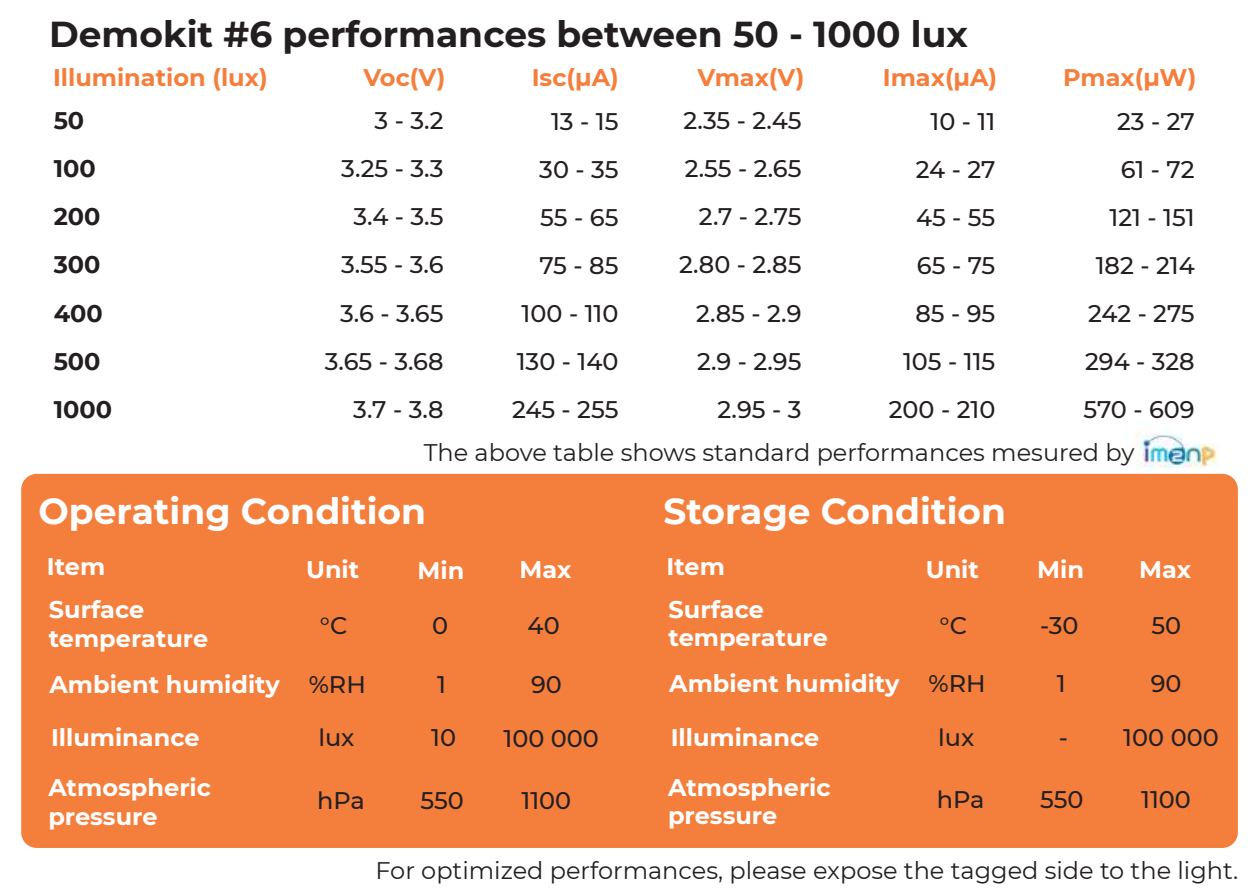
<style>
.page{position:relative;width:1259px;height:893px;background:#fff}
.page>*{position:absolute;margin:0;border:0;box-sizing:border-box;transform-origin:0 0}
.t1{font:700 36px "Montserrat";color:#231f20}
.t2{font:700 36px "Montserrat";color:#fff}
.t3{font:500 24px/48px "Montserrat";color:#231f20;text-align:right}
.t4{font:700 24px/28.8px "Montserrat";color:#fff}
.t5{font:24px "Montserrat";color:#231f20}
.t6{font:700 24px "Montserrat";color:#f47f3d}
.t7{font:700 24px/48px "Montserrat";color:#231f20}
</style>
<div class="page">
<img style="left:1125px;top:432px;width:107px;height:45px">
<div style="left:21px;top:474px;width:1217px;height:374px;background:#f47f3d;border-radius:16px"></div>
<h1 class="t1" style="left:49px;top:12px;width:920px">Demokit #6 performances between 50 - 1000 lux</h1>
<p class="t6" style="left:53px;top:63px;width:216px">Illumination (lux)</p>
<p class="t6" style="left:363px;top:63px;width:83px">Voc(V)</p>
<p class="t6" style="left:532px;top:63px;width:88px">Isc(µA)</p>
<p class="t6" style="left:697px;top:63px;width:108px">Vmax(V)</p>
<p class="t6" style="left:883px;top:63px;width:116px">Imax(µA)</p>
<p class="t6" style="left:1063px;top:63px;width:135px">Pmax(µW)</p>
<p class="t7" style="left:54px;top:97px;width:60px">50<br>100<br>200<br>300<br>400<br>500<br>1000</p>
<p class="t3" style="left:325px;top:97px;width:120px">3 - 3.2<br>3.25 - 3.3<br>3.4 - 3.5<br>3.55 - 3.6<br>3.6 - 3.65<br>3.65 - 3.68<br>3.7 - 3.8</p>
<p class="t3" style="left:512px;top:97px;width:108px">13 - 15<br>30 - 35<br>55 - 65<br>75 - 85<br>100 - 110<br>130 - 140<br>245 - 255</p>
<p class="t3" style="left:679px;top:97px;width:124px">2.35 - 2.45<br>2.55 - 2.65<br>2.7 - 2.75<br>2.80 - 2.85<br>2.85 - 2.9<br>2.9 - 2.95<br>2.95 - 3</p>
<p class="t3" style="left:889px;top:97px;width:108px">10 - 11<br>24 - 27<br>45 - 55<br>65 - 75<br>85 - 95<br>105 - 115<br>200 - 210</p>
<p class="t3" style="left:1083px;top:98px;width:113px">23 - 27<br>61 - 72<br>121 - 151<br>182 - 214<br>242 - 275<br>294 - 328<br>570 - 609</p>
<p class="t5" style="left:424px;top:438px;width:712px">The above table shows standard performances mesured by</p>
<h1 class="t2" style="left:38px;top:489px;width:389px">Operating Condition</h1>
<h1 class="t2" style="left:663px;top:489px;width:344px">Storage Condition</h1>
<p class="t4" style="left:47px;top:552px;width:60px">Item</p>
<p class="t4" style="left:306px;top:555px;width:55px">Unit</p>
<p class="t4" style="left:417px;top:556px;width:48px">Min</p>
<p class="t4" style="left:519px;top:555px;width:54px">Max</p>
<p class="t4" style="left:666px;top:552px;width:60px">Item</p>
<p class="t4" style="left:925px;top:555px;width:55px">Unit</p>
<p class="t4" style="left:1037px;top:555px;width:48px">Min</p>
<p class="t4" style="left:1139px;top:555px;width:54px">Max</p>
<p class="t4" style="left:668px;top:595px;width:161px">Surface temperature</p>
<p class="t4" style="left:669px;top:669px;width:232px">Ambient humidity</p>
<p class="t4" style="left:668px;top:712px;width:164px;line-height:49.8px">Illuminance<br>Atmospheric</p>
<p class="t4" style="left:668px;top:801px;width:111px">pressure</p>
<p class="t4" style="left:49px;top:595px;width:161px">Surface temperature</p>
<p class="t4" style="left:50px;top:669px;width:232px">Ambient humidity</p>
<p class="t4" style="left:48px;top:713px;width:164px;line-height:49.8px">Illuminance<br>Atmospheric</p>
<p class="t4" style="left:48px;top:802px;width:111px">pressure</p>
<p class="t3" style="left:939px;top:601px;width:29px">°C</p>
<p class="t3" style="left:320px;top:601px;width:29px">°C</p>
<p class="t3" style="left:432px;top:601px;width:18px">0</p>
<p class="t3" style="left:527px;top:601px;width:34px">40</p>
<p class="t3" style="left:1040px;top:601px;width:40px">-30</p>
<p class="t3" style="left:1151px;top:602px;width:31px">50</p>
<p class="t3" style="left:928px;top:659px;width:59px">%RH</p>
<p class="t3" style="left:938px;top:713px;width:38px">lux</p>
<p class="t3" style="left:1057px;top:659px;width:10px">1</p>
<p class="t3" style="left:1150px;top:660px;width:32px">90</p>
<p class="t3" style="left:1123px;top:713px;width:97px">100 000</p>
<p class="t3" style="left:309px;top:660px;width:59px">%RH</p>
<p class="t3" style="left:318px;top:714px;width:38px">lux</p>
<p class="t3" style="left:531px;top:660px;width:32px">90</p>
<p class="t3" style="left:503px;top:714px;width:97px">100 000</p>
<p class="t3" style="left:437px;top:660px;width:10px">1</p>
<p class="t3" style="left:431px;top:713px;width:26px">10</p>
<p class="t3" style="left:1059px;top:713px;width:11px">-</p>
<p class="t3" style="left:937px;top:776px;width:49px">hPa</p>
<p class="t3" style="left:317px;top:776px;width:49px">hPa</p>
<p class="t3" style="left:1040px;top:776px;width:45px">550</p>
<p class="t3" style="left:1141px;top:776px;width:51px">1100</p>
<p class="t3" style="left:521px;top:776px;width:51px">1100</p>
<p class="t3" style="left:420px;top:776px;width:45px">550</p>
<p class="t5" style="left:375px;top:855px;width:864px">For optimized performances, please expose the tagged side to the light.</p>
</div>
